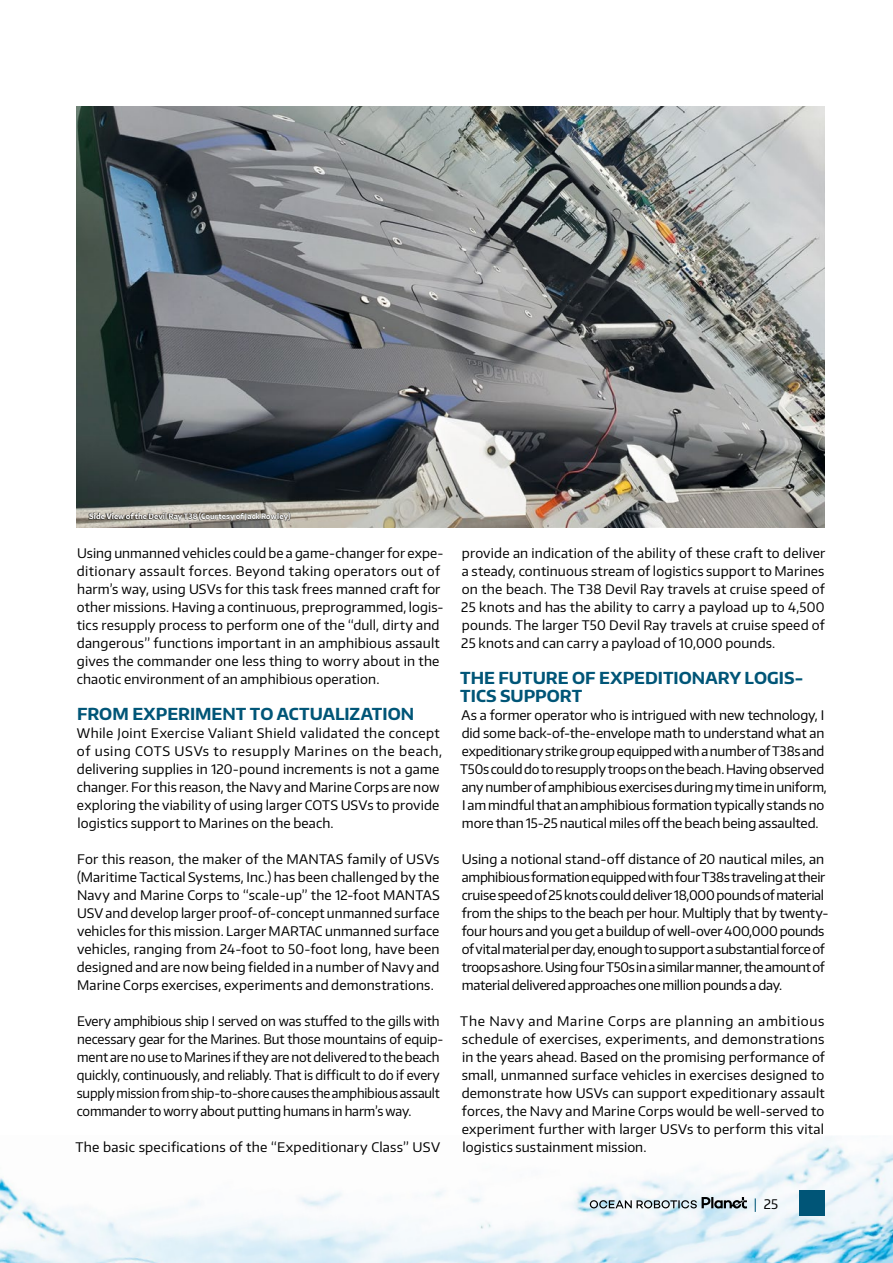
<style>
.page{position:relative;width:893px;height:1263px;background:#fff}
.page>*{position:absolute;margin:0;border:0;box-sizing:border-box;transform-origin:0 0}
.t1{font:700 16.5px/18px "Encode Sans Normal";color:#057}
.t2{font:13.2px/18px "Encode Sans Normal";letter-spacing:-.005em;color:#000}
.t3{font:13.2px/18px "Encode Sans Normal";letter-spacing:.015em;color:#000}
.t4{font:13.2px "Encode Sans Normal";letter-spacing:.02em;color:#000}
.t5{font:700 7.5px "Encode Sans Narrow";letter-spacing:.025em;color:#fff}
.s1{color:#057}
</style>
<div class="page">
<img style="left:0;top:1136px;width:893px;height:127px">
<img style="left:77px;top:106px;width:748px;height:421px">
<div style="left:799px;top:1191px;width:26px;height:25px;background:#057"></div>
<svg style="left:590px;top:1197px;width:157px;height:11px"></svg>
<svg style="left:89px;top:511px;width:202px;height:11px;background:#7d7870"></svg>
<p class="t5" style="left:89px;top:511px;width:203px">Side View of the Devil Ray T38 (Courtesy of Jack Rowley)</p>
<p class="t2" style="left:77px;top:544px;width:368px">Using unmanned vehicles could be a game-changer for expe&shy;ditionary assault forces. Beyond taking operators out of harm’s way, using USVs for this task frees manned craft for other missions. Having a continuous, preprogrammed, logis&shy;tics resupply process to perform one of the “dull, dirty and dangerous” functions important in an amphibious assault gives the commander one less thing to worry about in the chaotic environment of an amphibious operation.</p>
<p class="t1" style="left:77px;top:704px;width:338px">FROM EXPERIMENT TO ACTUALIZATION</p>
<p class="t3" style="left:77px;top:724px;width:367px">While Joint Exercise Valiant Shield validated the concept of using COTS USVs to resupply Marines on the beach, delivering supplies in 120-pound increments is not a game changer. For this reason, the Navy and Marine Corps are now exploring the viability of using larger COTS USVs to provide logistics support to Marines on the beach.</p>
<p class="t2" style="left:77px;top:850px;width:364px;text-align:justify">For this reason, the maker of the MANTAS family of USVs (Maritime Tactical Systems, Inc.) has been challenged by the Navy and Marine Corps to “scale-up” the 12-foot MANTAS USV and develop larger proof-of-concept unmanned surface vehicles for this mission. Larger MARTAC unmanned surface vehicles, ranging from 24-foot to 50-foot long, have been designed and are now being fielded in a number of Navy and Marine Corps exercises, experiments and demonstrations.</p>
<p class="t2" style="left:77px;top:1012px;width:368px">Every amphibious ship I served on was stuffed to the gills with necessary gear for the Marines. But those mountains of equip&shy;ment are no use to Marines if they are not delivered to the beach quickly, continuously, and reliably. That is difficult to do if every supply mission from ship-to-shore causes the amphibious assault commander to worry about putting humans in harm’s way.</p>
<p class="t4" style="left:75px;top:1138px;width:366px">The basic specifications of the “Expeditionary Class” USV</p>
<p class="t2" style="left:461px;top:544px;width:365px;text-align:justify">provide an indication of the ability of these craft to deliver a steady, continuous stream of logistics support to Marines on the beach. The T38 Devil Ray travels at cruise speed of 25 knots and has the ability to carry a payload up to 4,500 pounds. The larger T50 Devil Ray travels at cruise speed of 25 knots and can carry a payload of 10,000 pounds.</p>
<p class="t1" style="left:460px;top:668px;width:345px">THE FUTURE OF EXPEDITIONARY LOGIS-<br>TICS SUPPORT</p>
<p class="t2" style="left:460px;top:706px;width:368px">As a former operator who is intrigued with new technology, I did some back-of-the-envelope math to understand what an expeditionary strike group equipped with a number of T38s and T50s could do to resupply troops on the beach. Having observed any number of amphibious exercises during my time in uniform, I am mindful that an amphibious formation typically stands no more than 15-25 nautical miles off the beach being assaulted.</p>
<p class="t2" style="left:462px;top:850px;width:368px">Using a notional stand-off distance of 20 nautical miles, an amphibious formation equipped with four T38s traveling at their cruise speed of 25 knots could deliver 18,000 pounds of material from the ships to the beach per hour. Multiply that by twenty&shy;four hours and you get a buildup of well-over 400,000 pounds of vital material per day, enough to support a substantial force of troops ashore. Using four T50s in a similar manner, the amount of material delivered approaches one million pounds a day.</p>
<p class="t2" style="left:460px;top:1012px;width:366px;text-align:justify">The Navy and Marine Corps are planning an ambitious schedule of exercises, experiments, and demonstrations in the years ahead. Based on the promising performance of small, unmanned surface vehicles in exercises designed to demonstrate how USVs can support expeditionary assault forces, the Navy and Marine Corps would be well-served to experiment further with larger USVs to perform this vital logistics sustainment mission.</p>
<p class="t2" style="left:754px;top:1194px;width:26px"><span class="s1">|</span> 25</p>
</div>
